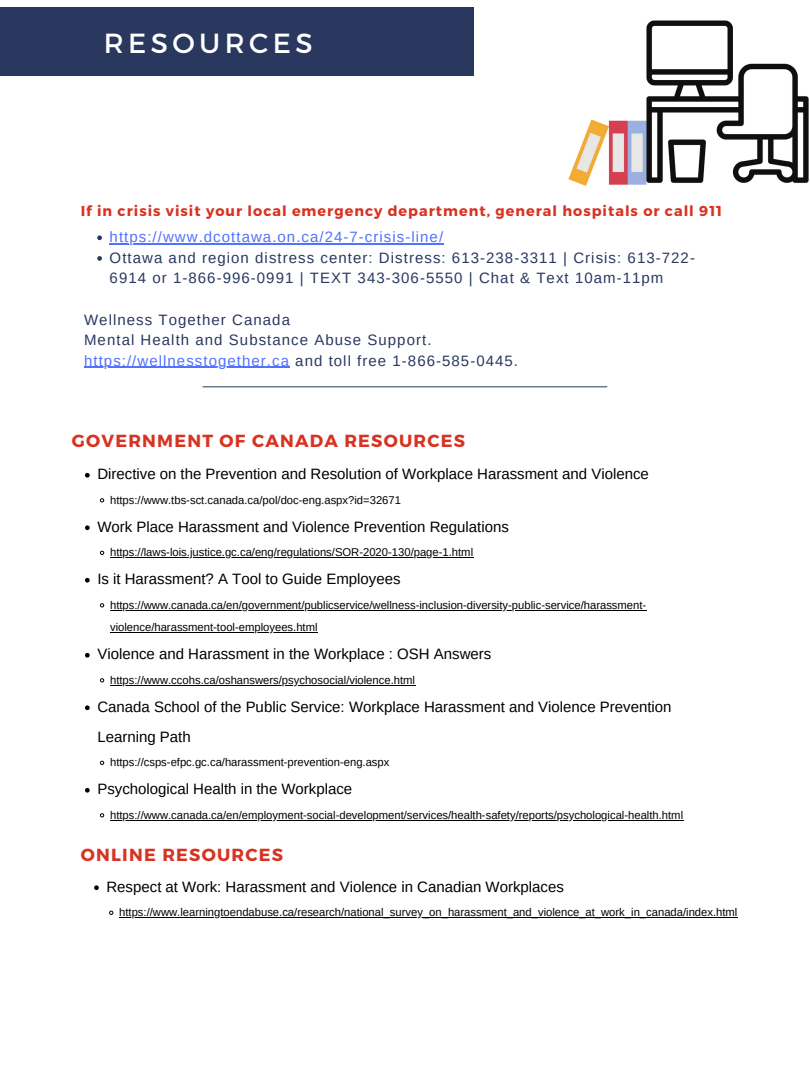
<style>
.page{position:relative;width:810px;height:1080px;background:#fff}
.page>*{position:absolute;margin:0;border:0;box-sizing:border-box;transform-origin:0 0}
.t1{font:27.62px "Montserrat";letter-spacing:.16em;color:#fff}
.t2{font:700 17.5px "Montserrat";letter-spacing:.07em;color:#d83322}
.t3{font:15px/30px "Arimo";color:#000}
.t4{font:15px/20.6px "Arimo";letter-spacing:.07em;color:#2a3860}
.t5{font:15px "Arimo";letter-spacing:.07em;color:#5271ff}
.t6{font:700 14.38px "Montserrat";letter-spacing:.07em;color:#d83322}
.t7{font:11.25px/22.5px "Arimo";color:#000}
.s1{color:#5271ff}
</style>
<div class="page">
<hr style="left:203px;top:387px;width:404px;height:1px;background:#2a3860">
<img style="left:0;top:7px;width:809px;height:178px">
<div style="left:0;top:8px;width:474px;height:67px;background:#2a3860"></div>
<svg style="left:97px;top:235px;width:5px;height:5px"></svg>
<hr style="left:110px;top:243px;width:334px;height:1px;background:#5271ff">
<svg style="left:97px;top:256px;width:5px;height:5px"></svg>
<hr style="left:84px;top:367px;width:206px;height:1px;background:#5271ff">
<svg style="left:85px;top:473px;width:5px;height:5px"></svg>
<svg style="left:100px;top:498px;width:4px;height:5px"></svg>
<svg style="left:85px;top:525px;width:5px;height:5px"></svg>
<svg style="left:100px;top:551px;width:4px;height:4px"></svg>
<hr style="left:110px;top:557px;width:363px;height:1px;background:#000">
<svg style="left:85px;top:578px;width:5px;height:5px"></svg>
<svg style="left:100px;top:603px;width:4px;height:5px"></svg>
<hr style="left:110px;top:610px;width:537px;height:1px;background:#000">
<hr style="left:110px;top:632px;width:208px;height:1px;background:#000">
<svg style="left:85px;top:653px;width:5px;height:5px"></svg>
<svg style="left:100px;top:678px;width:4px;height:5px"></svg>
<hr style="left:110px;top:685px;width:305px;height:1px;background:#000">
<svg style="left:85px;top:705px;width:5px;height:5px"></svg>
<svg style="left:100px;top:761px;width:4px;height:4px"></svg>
<svg style="left:85px;top:788px;width:5px;height:5px"></svg>
<svg style="left:100px;top:813px;width:4px;height:5px"></svg>
<hr style="left:110px;top:820px;width:574px;height:1px;background:#000">
<svg style="left:94px;top:885px;width:5px;height:5px"></svg>
<svg style="left:109px;top:911px;width:4px;height:4px"></svg>
<hr style="left:119px;top:917px;width:619px;height:1px;background:#000">
<h1 class="t1" style="left:104px;top:25px;width:210px">RESOURCES</h1>
<p class="t6" style="left:81px;top:201px;width:643px">If in crisis visit your local emergency department, general hospitals or call 911</p>
<h3 class="t5" style="left:110px;top:228px;width:335px">https://www.dcottawa.on.ca/24-7-crisis-line/</h3>
<h3 class="t4" style="left:110px;top:247px;width:587px">Ottawa and region distress center: Distress: 613-238-3311 | Crisis: 613-722-<br>6914 or 1-866-996-0991 | TEXT 343-306-5550 | Chat &amp; Text 10am-11pm</h3>
<h3 class="t4" style="left:84px;top:309px;width:436px">Wellness Together Canada<br>Mental Health and Substance Abuse Support. <span class="s1">https://wellnesstogether.ca</span> and toll free 1-866-585-0445.</h3>
<h2 class="t2" style="left:72px;top:430px;width:395px">GOVERNMENT OF CANADA RESOURCES</h2>
<h3 class="t3" style="left:97px;top:459px;width:553px">Directive on the Prevention and Resolution of Workplace Harassment and Violence</h3>
<p class="t7" style="left:110px;top:489px;width:292px">https://www.tbs-sct.canada.ca/pol/doc-eng.aspx?id=32671</p>
<h3 class="t3" style="left:97px;top:512px;width:413px">Work Place Harassment and Violence Prevention Regulations</h3>
<p class="t7" style="left:110px;top:541px;width:365px">https://laws-lois.justice.gc.ca/eng/regulations/SOR-2020-130/page-1.html</p>
<h3 class="t3" style="left:97px;top:564px;width:305px">Is it Harassment? A Tool to Guide Employees</h3>
<p class="t7" style="left:110px;top:594px;width:538px">https://www.canada.ca/en/government/publicservice/wellness-inclusion-diversity-public-service/harassment&shy;violence/harassment-tool-employees.html</p>
<h3 class="t3" style="left:97px;top:639px;width:396px">Violence and Harassment in the Workplace : OSH Answers</h3>
<p class="t7" style="left:110px;top:669px;width:306px">https://www.ccohs.ca/oshanswers/psychosocial/violence.html</p>
<h3 class="t3" style="left:97px;top:692px;width:576px">Canada School of the Public Service: Workplace Harassment and Violence Prevention<br>Learning Path</h3>
<p class="t7" style="left:110px;top:751px;width:281px">https://csps-efpc.gc.ca/harassment-prevention-eng.aspx</p>
<h3 class="t3" style="left:97px;top:774px;width:256px">Psychological Health in the Workplace</h3>
<p class="t7" style="left:110px;top:804px;width:575px">https://www.canada.ca/en/employment-social-development/services/health-safety/reports/psychological-health.html</p>
<h2 class="t2" style="left:81px;top:844px;width:204px">ONLINE RESOURCES</h2>
<h3 class="t3" style="left:106px;top:872px;width:459px">Respect at Work: Harassment and Violence in Canadian Workplaces</h3>
<p class="t7" style="left:119px;top:901px;width:620px">https://www.learningtoendabuse.ca/research/national_survey_on_harassment_and_violence_at_work_in_canada/index.html</p>
</div>
